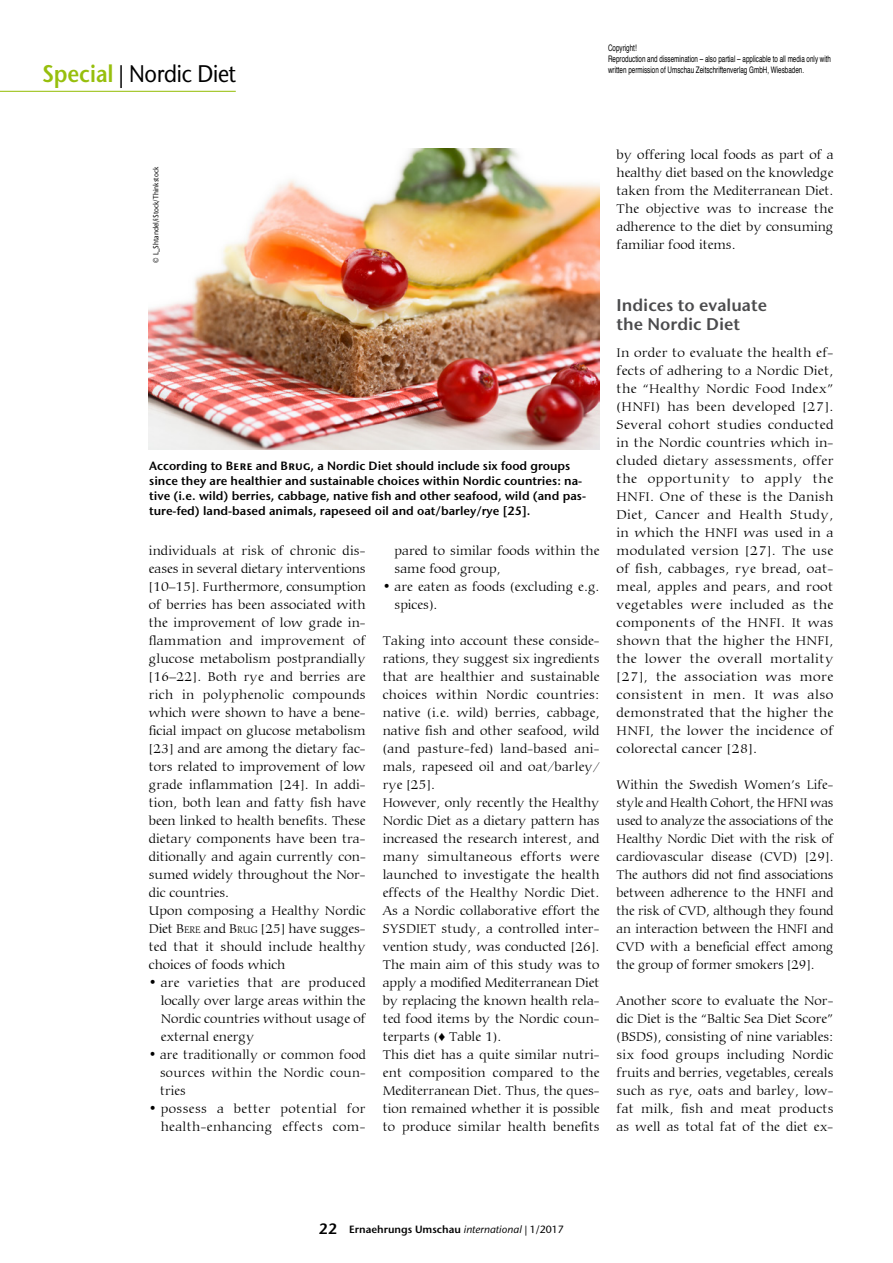
<style>
.page{position:relative;width:893px;height:1263px;background:#fff}
.page>*{position:absolute;margin:0;border:0;box-sizing:border-box;transform-origin:0 0}
.t1{font:500 24px "Stone Sans ITC Std";letter-spacing:-.01em;color:#000;scale:.9 1}
._04_1_Zwis_Ueberschr{font:600 16.95px/19.5px "Stone Sans ITC Pro";color:#4b4b4d}
._05_1_G__R__U__N__D{font:300 13.5px/18px "Carmina BT";letter-spacing:.005em;color:#000;text-align:justify}
._05_1_G__R__U__N__D-2{font:300 13.5px/18px "Carmina BT";letter-spacing:.03em;color:#000;text-align:right}
._05_6_Bild-___Tabell{font:600 12px/15px "Stone Sans ITC Pro";color:#000}
.t2{font:600 10.5px "Stone Sans ITC Pro";color:#000}
.t3{font:9px/10.8px "Helvetica";color:#000;scale:.7 1}
._05_7_Bildnachweis{font:500 7.5px "Stone Sans ITC Std";color:#000;scale:.9 1}
.s1{font-family:"Stone Sans ITC Pro";font-weight:600;color:#97bf0d}
.s2{font-style:inherit}
.s3{font-size:10.2px}
.s4{font-family:"Arial";font-weight:400}
.s5{font-size:15px}
.s6{font-family:"Stone Sans ITC Std";font-weight:500;font-style:italic}
.s7{font-family:"Stone Sans ITC Std";font-weight:500}
</style>
<div class="page">
<hr style="left:0;top:91px;width:236px;height:1px;background:#97bf0d">
<img style="left:149px;top:149px;width:451px;height:300px">
<h1 class="t1" style="left:43px;top:59px;width:216px"><span class="s1">Special</span> | Nordic Diet</h1>
<p class="t3" style="left:608px;top:43px;width:43px">Copyright!</p>
<p class="t3" style="left:608px;top:54px;width:320px">Reproduction and dissemination – also partial – applicable to all media only with written permission of Umschau Zeitschriftenverlag GmbH, Wiesbaden.</p>
<p class="_05_7_Bildnachweis" style="left:151px;top:263px;width:108px;rotate:-90deg">© L_Shtandel/iStock/Thinkstock</p>
<p class="_05_6_Bild-___Tabell" style="left:149px;top:458px;width:438px">According to Bere and Brug, a Nordic Diet should include six food groups since they are healthier and sustainable choices within Nordic countries: na&shy;tive (i.e. wild) berries, cabbage, native fish and other seafood, wild (and pas&shy;ture-fed) land-based animals, rapeseed oil and oat/barley/rye [25].</p>
<p class="_05_1_G__R__U__N__D" style="left:149px;top:542px;width:218px">individuals at risk of chronic dis&shy;eases in several dietary interventions [10–15]. Furthermore, consumption of berries has been associated with the improvement of low grade in&shy;flammation and improvement of glucose metabolism postprandially [16–22]. Both rye and berries are rich in polyphenolic compounds which were shown to have a bene&shy;ficial impact on glucose metabolism [23] and are among the dietary fac&shy;tors related to improvement of low grade inflammation [24]. In addi&shy;tion, both lean and fatty fish have been linked to health benefits. These dietary components have been tra&shy;ditionally and again currently con&shy;sumed widely throughout the Nor&shy;dic countries.</p>
<p class="_05_1_G__R__U__N__D" style="left:149px;top:902px;width:218px">Upon composing a Healthy Nordic Diet <span class="s2">B</span><span class="s3">ERE</span> and <span class="s2">B</span><span class="s3">RUG</span> [25] have sugges&shy;ted that it should include healthy choices of foods which</p>
<p class="_05_1_G__R__U__N__D" style="left:161px;top:974px;width:207px;text-indent:-12px">• are varieties that are produced locally over large areas within the Nordic countries without usage of external energy</p>
<p class="_05_1_G__R__U__N__D" style="left:160px;top:1046px;width:207px;text-indent:-11px">• are traditionally or common food sources within the Nordic coun&shy;tries</p>
<p class="_05_1_G__R__U__N__D-2" style="left:149px;top:1100px;width:218px">• possess a better potential for health-enhancing effects com-</p>
<p class="_05_1_G__R__U__N__D" style="left:395px;top:542px;width:206px">pared to similar foods within the same food group,</p>
<p class="_05_1_G__R__U__N__D" style="left:395px;top:578px;width:206px;text-indent:-12px">• are eaten as foods (excluding e.g. spices).</p>
<p class="_05_1_G__R__U__N__D" style="left:383px;top:632px;width:218px">Taking into account these conside&shy;rations, they suggest six ingredients that are healthier and sustainable choices within Nordic countries: native (i.e. wild) berries, cabbage, native fish and other seafood, wild (and pasture-fed) land-based ani&shy;mals, rapeseed oil and oat/barley/ rye [25].</p>
<p class="_05_1_G__R__U__N__D" style="left:383px;top:794px;width:218px">However, only recently the Healthy Nordic Diet as a dietary pattern has increased the research interest, and many simultaneous efforts were launched to investigate the health effects of the Healthy Nordic Diet.<br>As a Nordic collaborative effort the SYSDIET study, a controlled inter&shy;vention study, was conducted [26].<br>The main aim of this study was to apply a modified Mediterranean Diet by replacing the known health rela&shy;ted food items by the Nordic coun&shy;terparts (<span class="s4">♦</span> Table 1).</p>
<p class="_05_1_G__R__U__N__D" style="left:383px;top:1046px;width:218px">This diet has a quite similar nutri&shy;ent composition compared to the Mediterranean Diet. Thus, the ques&shy;tion remained whether it is possible to produce similar health benefits</p>
<p class="_05_1_G__R__U__N__D" style="left:617px;top:146px;width:218px">by offering local foods as part of a healthy diet based on the knowledge taken from the Mediterranean Diet.<br>The objective was to increase the adherence to the diet by consuming familiar food items.</p>
<p class="_04_1_Zwis_Ueberschr" style="left:617px;top:295px;width:152px">Indices to evaluate the Nordic Diet</p>
<p class="_05_1_G__R__U__N__D" style="left:617px;top:344px;width:218px">In order to evaluate the health ef&shy;fects of adhering to a Nordic Diet, the “Healthy Nordic Food Index” (HNFI) has been developed [27].<br>Several cohort studies conducted in the Nordic countries which in&shy;cluded dietary assessments, offer the opportunity to apply the HNFI. One of these is the Danish Diet, Cancer and Health Study, in which the HNFI was used in a modulated version [27]. The use of fish, cabbages, rye bread, oat&shy;meal, apples and pears, and root vegetables were included as the components of the HNFI. It was shown that the higher the HNFI, the lower the overall mortality [27], the association was more consistent in men. It was also demonstrated that the higher the HNFI, the lower the incidence of colorectal cancer [28].</p>
<p class="_05_1_G__R__U__N__D" style="left:617px;top:776px;width:218px">Within the Swedish Women’s Life&shy;style and Health Cohort, the HFNI was used to analyze the associations of the Healthy Nordic Diet with the risk of cardiovascular disease (CVD) [29].<br>The authors did not find associations between adherence to the HNFI and the risk of CVD, although they found an interaction between the HNFI and CVD with a beneficial effect among the group of former smokers [29].</p>
<p class="_05_1_G__R__U__N__D" style="left:617px;top:992px;width:218px">Another score to evaluate the Nor&shy;dic Diet is the “Baltic Sea Diet Score” (BSDS), consisting of nine variables: six food groups including Nordic fruits and berries, vegetables, cereals such as rye, oats and barley, low&shy;fat milk, fish and meat products as well as total fat of the diet ex-</p>
<p class="t2" style="left:319px;top:1222px;width:247px"><span class="s5">22</span> Ernaehrungs Umschau <span class="s6">international</span> <span class="s7">| 1/2017</span></p>
</div>
